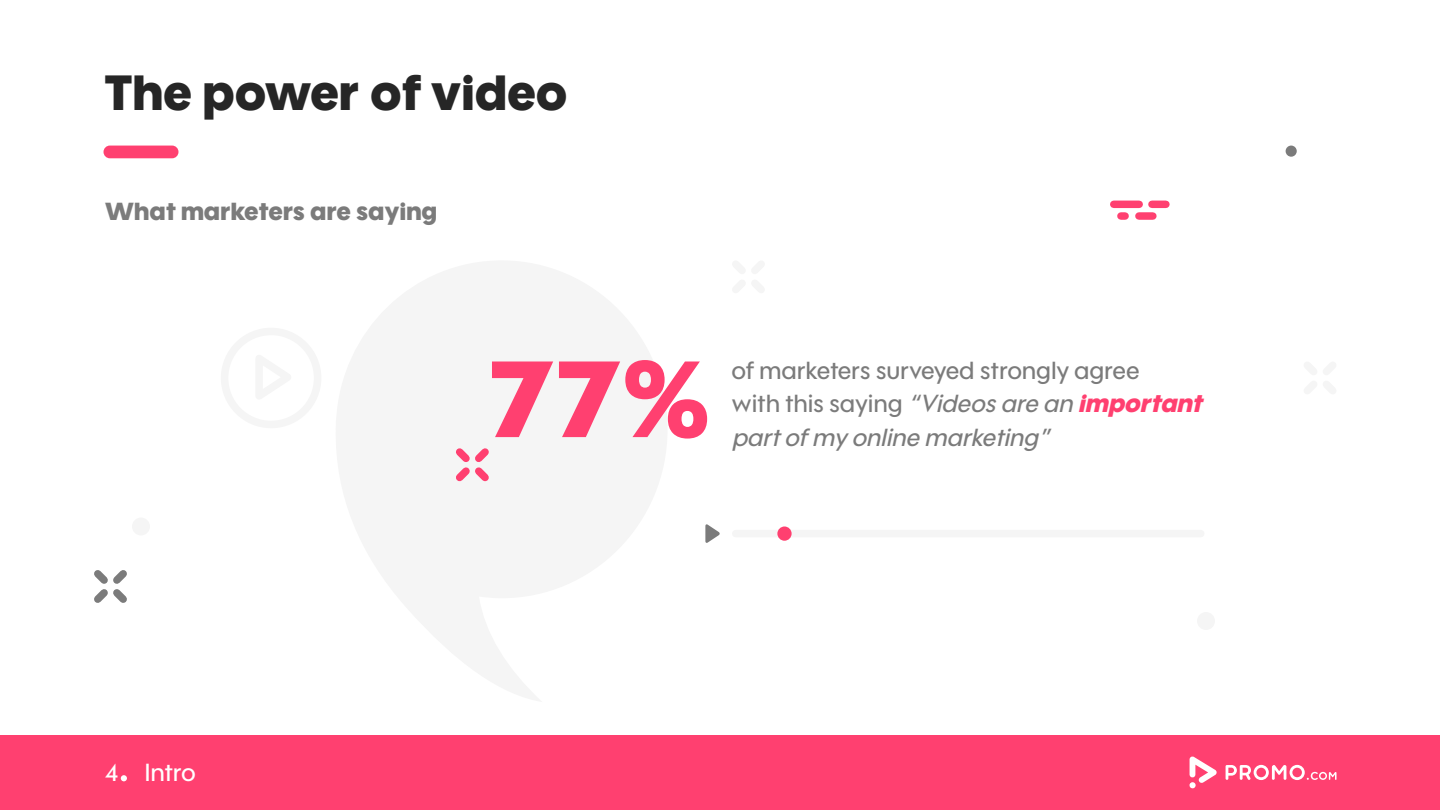
<style>
.page{position:relative;width:1440px;height:810px;background:#fff}
.page>*{position:absolute;margin:0;border:0;box-sizing:border-box;transform-origin:0 0}
.t1{font:900 105px "Wes FY";color:#ff4070}
.t2{font:900 48px "Wes FY";letter-spacing:.02em;color:#262626}
.t3{font:500 24px/33.6px "Wes FY";letter-spacing:.02em;color:#7b7b7b}
.t4{font:italic 500 24px "Wes FY";color:#7b7b7b}
.t5{font:900 24px "Wes FY";letter-spacing:.02em;color:#7b7b7b}
.t6{font:500 24px "Wes FY";letter-spacing:.015em;color:#fff}
.s1{font-style:italic}
.s2{font-weight:900;font-style:italic;color:#ff4070}
</style>
<div class="page">
<div style="left:0;top:735px;width:1440px;height:75px;background:#ff4070"></div>
<svg style="left:1190px;top:757px;width:27px;height:31px"></svg>
<svg style="left:1226px;top:765px;width:111px;height:15px"></svg>
<svg style="left:121px;top:775px;width:6px;height:6px"></svg>
<div style="left:104px;top:146px;width:74px;height:12px;background:#ff4070;border-radius:6px"></div>
<svg style="left:94px;top:570px;width:33px;height:33px"></svg>
<div style="left:1152px;top:201px;width:14px;height:7px;background:#ff4070"></div>
<div style="left:1139px;top:212px;width:14px;height:8px;background:#ff4070"></div>
<div style="left:736px;top:530px;width:465px;height:7px;background:#f5f5f5"></div>
<svg style="left:1121px;top:212px;width:4px;height:8px"></svg>
<div style="left:1114px;top:201px;width:25px;height:7px;background:#ff4070"></div>
<svg style="left:455px;top:448px;width:34px;height:34px"></svg>
<div style="left:221px;top:328px;width:100px;height:100px;border:8px solid #f5f5f5;border-radius:50%"></div>
<svg style="left:705px;top:524px;width:15px;height:19px"></svg>
<div style="left:777px;top:526px;width:15px;height:15px;background:#ff4070;border-radius:50%"></div>
<div style="left:1197px;top:612px;width:18px;height:18px;background:#f5f5f5;border-radius:50%"></div>
<div style="left:132px;top:518px;width:18px;height:17px;background:#f5f5f5;border-radius:50%"></div>
<div style="left:1286px;top:146px;width:11px;height:11px;background:#7b7b7b;border-radius:50%"></div>
<h2 class="t2" style="left:105px;top:62px;width:463px">The power of video</h2>
<p class="t5" style="left:105px;top:196px;width:334px">What marketers are saying</p>
<h1 class="t1" style="left:489px;top:333px;width:222px">77%</h1>
<p class="t3" style="left:732px;top:353px;width:477px">of marketers surveyed strongly agree<br>w i t h t h i s s a y i n g <span class="s1">“Videos are an</span> <span class="s2">important</span></p>
<p class="t4" style="left:732px;top:422px;width:325px">partofmy online marketing”</p>
<p class="t6" style="left:105px;top:757px;width:92px">4 Intro</p>
</div>
